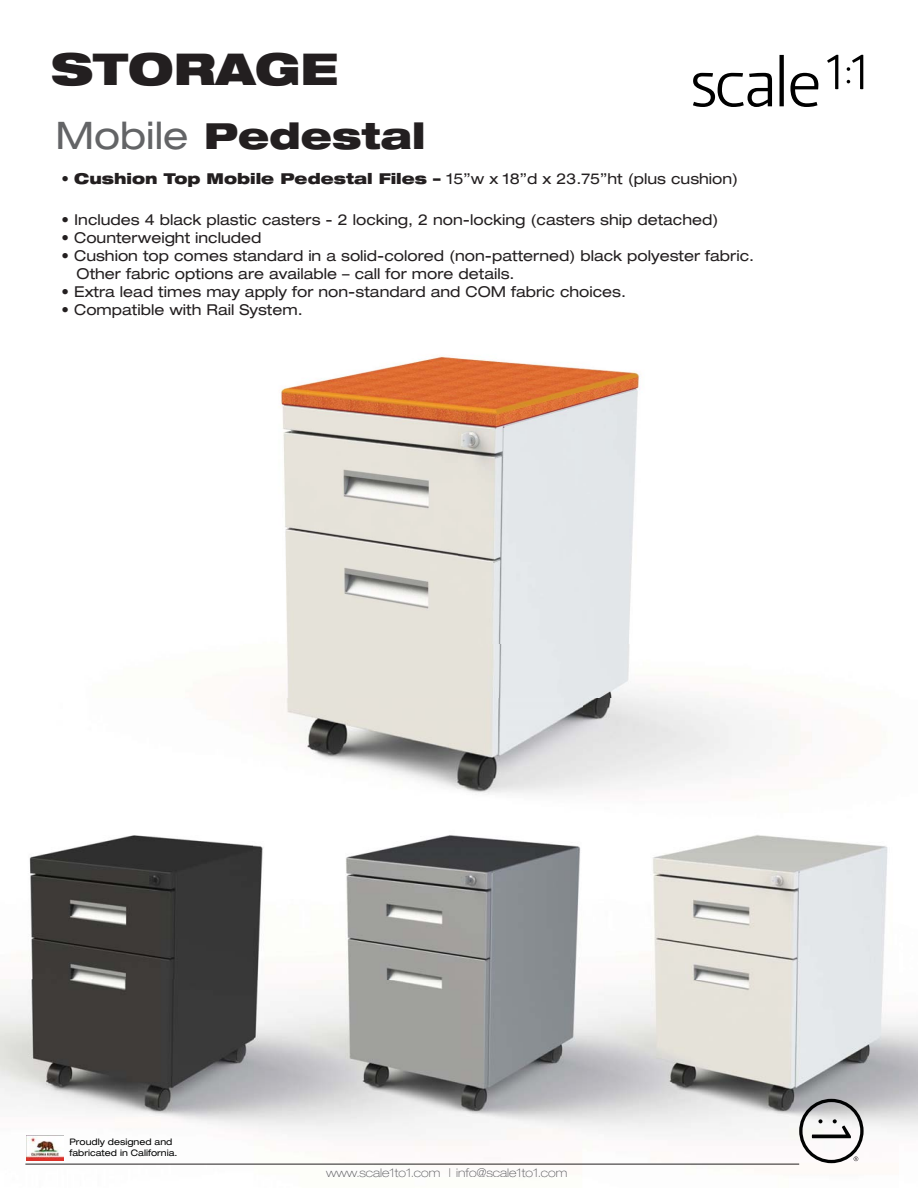
<style>
.page{position:relative;width:918px;height:1188px;background:#fff}
.page>*{position:absolute;margin:0;border:0;box-sizing:border-box;transform-origin:0 0}
.t1{font:900 expanded 43.95px "Helvetica Neue LT Std";color:#231f20}
.t2{font:900 expanded 36px "Helvetica Neue LT Std";color:#231f20}
.t3{font:expanded 15px/18px "Helvetica Neue LT Std";color:#231f20}
.t4{font:100 expanded 12px "Helvetica Neue LT Std";color:#575759}
.t5{font:expanded 9px/10.5px "Helvetica Neue LT Std";color:#010202}
.s1{font-weight:400;font-size:38.1px;color:#636466}
.s2{font-weight:300}
.s3{font-weight:900}
.s4{color:#57585a}
</style>
<div class="page">
<img style="left:274px;top:356px;width:446px;height:342px">
<img style="left:0;top:979px;width:582px;height:185px">
<img style="left:29px;top:835px;width:225px;height:144px">
<img style="left:582px;top:698px;width:336px;height:467px">
<img style="left:254px;top:698px;width:328px;height:281px">
<svg style="left:799px;top:1099px;width:65px;height:64px"></svg>
<img style="left:26px;top:1135px;width:37px;height:25px">
<hr style="left:25px;top:1164px;width:774px;height:1px;background:#231f20">
<svg style="left:693px;top:55px;width:170px;height:52px"></svg>
<h1 class="t1" style="left:51px;top:54px;width:289px">STORAGE</h1>
<h2 class="t2" style="left:56px;top:123px;width:371px"><span class="s1">Mobile</span> Pedestal</h2>
<p class="t3" style="left:62px;top:171px;width:678px"><span class="s2">•</span> <span class="s3">Cushion Top Mobile Pedestal Files –</span> 15”w x 18”d x 23.75”ht (plus cushion)</p>
<p class="t3" style="left:62px;top:212px;width:658px"><span class="s2">•</span> Includes 4 black plastic casters - 2 locking, 2 non-locking (casters ship detached)</p>
<p class="t3" style="left:62px;top:230px;width:201px"><span class="s2">•</span> Counterweight included</p>
<p class="t3" style="left:77px;top:248px;width:679px;text-indent:-15px"><span class="s2">•</span> Cushion top comes standard in a solid-colored (non-patterned) black polyester fabric.<br>Other fabric options are available – call for more details.</p>
<p class="t3" style="left:62px;top:284px;width:566px"><span class="s2">•</span> Extra lead times may apply for non-standard and COM fabric choices.</p>
<p class="t3" style="left:62px;top:302px;width:243px"><span class="s2">•</span> Compatible with Rail System.</p>
<p class="t5" style="left:69px;top:1138px;width:110px">Proudly designed and fabricated in California.</p>
<p class="t4" style="left:326px;top:1168px;width:243px"><span class="s4">www.scale1to1.c</span>om | info@scale1to1.com</p>
</div>
